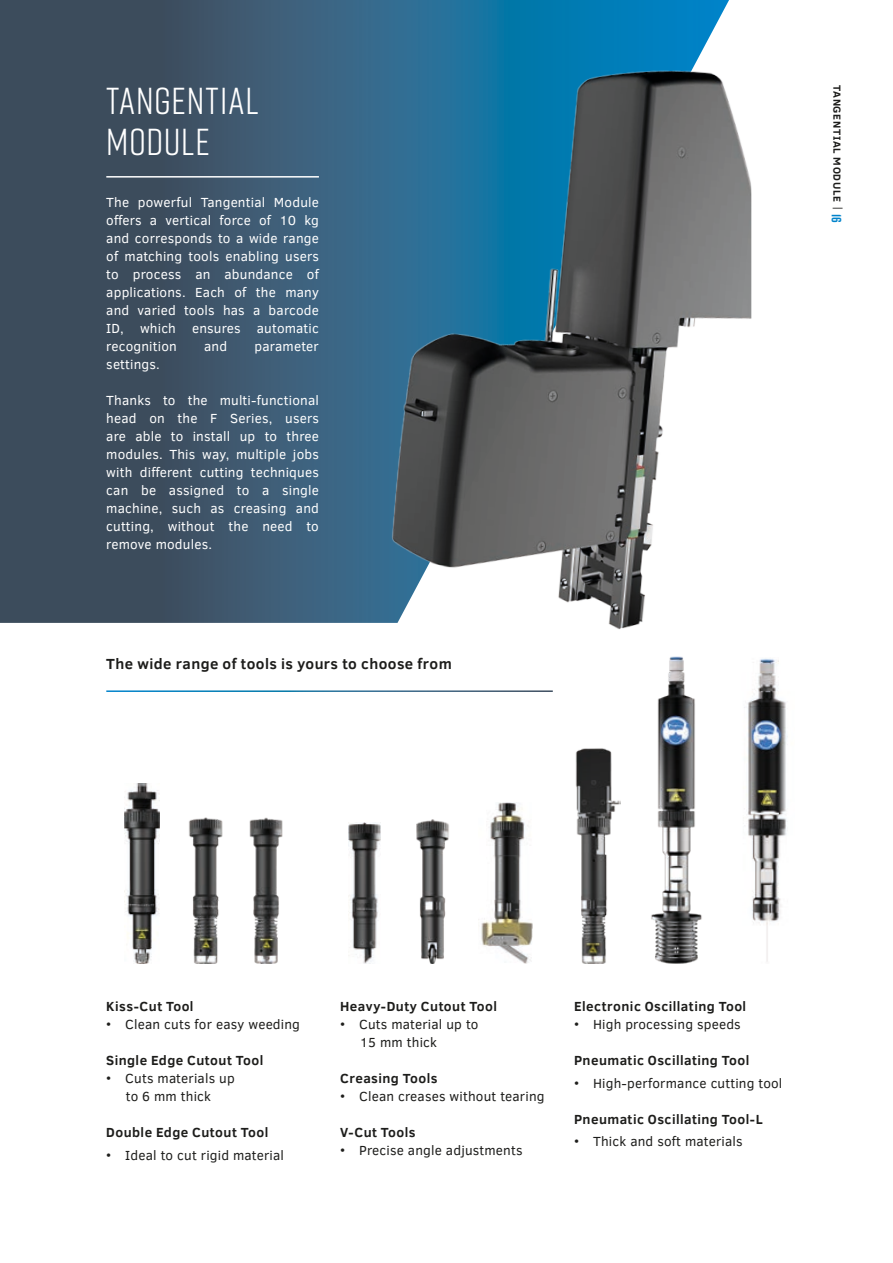
<style>
.page{position:relative;width:893px;height:1263px;background:#fff}
.page>*{position:absolute;margin:0;border:0;box-sizing:border-box;transform-origin:0 0}
.t1{font:37.5px/40.5px "Rift";letter-spacing:.015em;color:#fff}
.t2{font:700 15px "Clear Sans";letter-spacing:.03em;color:#1d1d1b}
.t3{font:13.5px/18px "Clear Sans";letter-spacing:.015em;color:#fff;text-align:justify}
.t4{font:13.5px/18px "Clear Sans";letter-spacing:.015em;color:#1d1d1b;text-align:center}
.t5{font:700 13.5px "Clear Sans";letter-spacing:.035em;color:#1d1d1b}
.t6{font:700 10.5px "Clear Sans";letter-spacing:.06em;color:#1d1d1b}
.s1{font-weight:400}
.s2{font-family:"Rift";font-size:13.5px;color:#0083cb}
</style>
<div class="page">
<svg style="left:0;top:0;width:729px;height:623px;background:#3a576e"></svg>
<img style="left:359px;top:51px;width:392px;height:579px">
<img style="left:651px;top:656px;width:51px;height:307px">
<img style="left:744px;top:658px;width:44px;height:304px">
<img style="left:481px;top:803px;width:51px;height:160px">
<img style="left:249px;top:817px;width:34px;height:146px">
<img style="left:189px;top:817px;width:34px;height:146px">
<img style="left:575px;top:748px;width:46px;height:215px">
<img style="left:349px;top:823px;width:32px;height:140px">
<img style="left:416px;top:820px;width:33px;height:143px">
<img style="left:125px;top:783px;width:34px;height:180px">
<hr style="left:106px;top:176px;width:213px;height:2px;background:#fff">
<h1 class="t1" style="left:106px;top:79px;width:154px">TANGENTIAL<br>MODULE</h1>
<p class="t3" style="left:106px;top:193px;width:214px">The powerful Tangential Module offers a vertical force of 10 kg and corresponds to a wide range of matching tools enabling users to process an abundance of applications. Each of the many and varied tools has a barcode ID, which ensures automatic recognition</p>
<p class="t3" style="left:204px;top:337px;width:25px">and</p>
<p class="t3" style="left:254px;top:337px;width:66px">parameter</p>
<p class="t3" style="left:106px;top:355px;width:55px">settings.</p>
<p class="t3" style="left:106px;top:391px;width:214px">Thanks to the multi-functional head on the F Series, users are able to install up to three modules. This way, multiple jobs with different cutting techniques can be assigned to a single machine, such as creasing and cutting, without the need to remove modules.</p>
<p class="t2" style="left:106px;top:653px;width:347px">The wide range of tools is yours to choose from</p>
<p class="t6" style="left:845px;top:85px;width:140px;rotate:90deg">Tangential Module <span class="s1">|</span> <span class="s2">16</span></p>
<p class="t5" style="left:106px;top:996px;width:89px">Kiss-Cut Tool</p>
<p class="t4" style="left:106px;top:1015px;width:195px">• Clean cuts for easy weeding</p>
<p class="t5" style="left:106px;top:1050px;width:158px">Single Edge Cutout Tool</p>
<p class="t4" style="left:106px;top:1069px;width:130px">• Cuts materials up to 6 mm thick</p>
<p class="t5" style="left:106px;top:1122px;width:163px">Double Edge Cutout Tool</p>
<p class="t4" style="left:106px;top:1146px;width:179px">• Ideal to cut rigid material</p>
<p class="t5" style="left:340px;top:996px;width:158px">Heavy-Duty Cutout Tool</p>
<p class="t4" style="left:360px;top:1015px;width:120px;text-align:left;text-indent:-20px">• Cuts material up to<br>15 mm thick</p>
<p class="t5" style="left:340px;top:1068px;width:99px">Creasing Tools</p>
<p class="t4" style="left:340px;top:1087px;width:206px">• Clean creases without tearing</p>
<p class="t5" style="left:340px;top:1122px;width:77px">V-Cut Tools</p>
<p class="t4" style="left:340px;top:1141px;width:184px">• Precise angle adjustments</p>
<p class="t5" style="left:574px;top:996px;width:174px">Electronic Oscillating Tool</p>
<p class="t4" style="left:574px;top:1015px;width:168px">• High processing speeds</p>
<p class="t5" style="left:574px;top:1050px;width:177px">Pneumatic Oscillating Tool</p>
<p class="t4" style="left:574px;top:1074px;width:210px">• High-performance cutting tool</p>
<p class="t5" style="left:574px;top:1109px;width:189px">Pneumatic Oscillating Tool-L</p>
<p class="t4" style="left:574px;top:1132px;width:170px">• Thick and soft materials</p>
</div>
